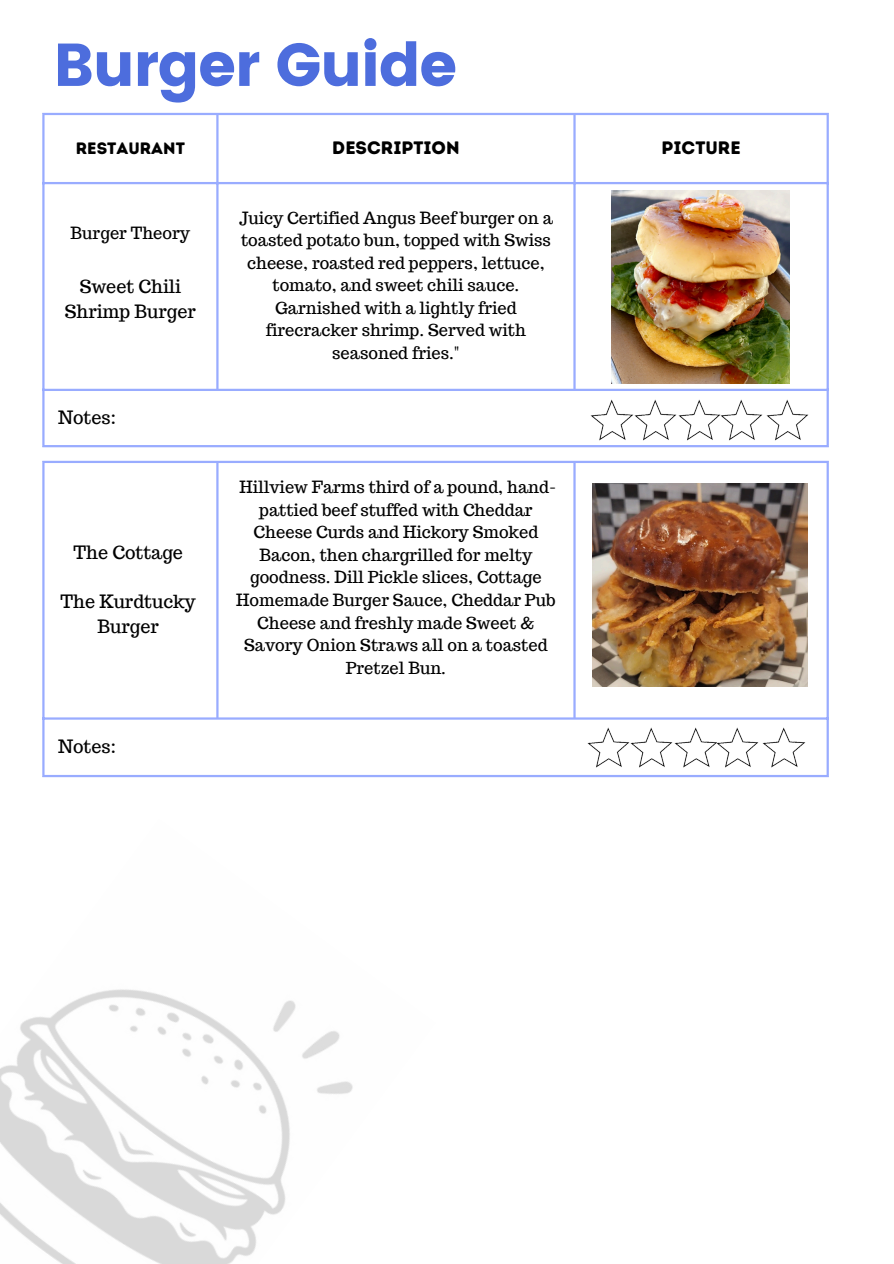
<style>
.page{position:relative;width:894px;height:1264px;background:#fff}
.page>*{position:absolute;margin:0;border:0;box-sizing:border-box;transform-origin:0 0}
.t1{font:60.3px "Poppins";letter-spacing:-.025em;color:#4d6ddd}
.t2{font:18px/24.8px "Trocchi";color:#000;text-align:center}
.t3{font:18px "Intro Rust Base";color:#000}
.t4{font:16.5px/22.5px "Trocchi";color:#000;text-align:center}
.t5{font:16.5px "Intro Rust Base";color:#000}
</style>
<div class="page">
<hr style="left:42px;top:115px;width:3px;height:330px;background:#99acff">
<hr style="left:216px;top:115px;width:2px;height:274px;background:#99acff">
<hr style="left:573px;top:115px;width:2px;height:274px;background:#99acff">
<hr style="left:826px;top:115px;width:2px;height:330px;background:#99acff">
<hr style="left:42px;top:113px;width:786px;height:2px;background:#99acff">
<hr style="left:42px;top:182px;width:786px;height:2px;background:#99acff">
<hr style="left:42px;top:389px;width:786px;height:2px;background:#99acff">
<hr style="left:42px;top:445px;width:786px;height:2px;background:#99acff">
<img style="left:0;top:989px;width:353px;height:274px">
<hr style="left:42px;top:463px;width:3px;height:312px;background:#99acff">
<hr style="left:216px;top:463px;width:2px;height:254px;background:#99acff">
<hr style="left:573px;top:463px;width:2px;height:254px;background:#99acff">
<hr style="left:826px;top:463px;width:2px;height:312px;background:#99acff">
<hr style="left:42px;top:461px;width:786px;height:2px;background:#99acff">
<hr style="left:42px;top:717px;width:786px;height:2px;background:#99acff">
<hr style="left:42px;top:775px;width:786px;height:2px;background:#99acff">
<img style="left:635px;top:399px;width:41px;height:42px">
<img style="left:676px;top:399px;width:42px;height:42px">
<img style="left:718px;top:399px;width:91px;height:42px">
<img style="left:590px;top:399px;width:45px;height:42px">
<img style="left:631px;top:727px;width:41px;height:41px">
<img style="left:672px;top:727px;width:42px;height:41px">
<img style="left:714px;top:727px;width:92px;height:41px">
<img style="left:587px;top:727px;width:44px;height:41px">
<img style="left:611px;top:191px;width:177px;height:192px">
<img style="left:592px;top:484px;width:215px;height:202px">
<p class="t1" style="left:53px;top:30px;width:405px">Burger Guide</p>
<h1 class="t5" style="left:76px;top:139px;width:111px">RESTAURANT</h1>
<p class="t3" style="left:332px;top:137px;width:129px">DESCRIPTION</p>
<p class="t3" style="left:661px;top:137px;width:81px">PICTURE</p>
<p class="t4" style="left:71px;top:222px;width:121px">Burger Theory</p>
<p class="t2" style="left:65px;top:274px;width:133px">Sweet Chili<br>Shrimp Burger</p>
<p class="t2" style="left:58px;top:404px;width:59px">Notes:</p>
<p class="t2" style="left:73px;top:539px;width:111px">The Cottage</p>
<p class="t2" style="left:61px;top:589px;width:137px">The Kurdtucky</p>
<p class="t2" style="left:97px;top:614px;width:63px">Burger</p>
<p class="t2" style="left:58px;top:734px;width:59px">Notes:</p>
<p class="t4" style="left:239px;top:206px;width:315px">Juicy Certified Angus Beef burger on a toasted potato bun, topped with Swiss cheese, roasted red peppers, lettuce, tomato, and sweet chili sauce.<br>Garnished with a lightly fried firecracker shrimp. Served with seasoned fries."</p>
<p class="t4" style="left:236px;top:476px;width:321px">Hillview Farms third of a pound, hand&shy;pattied beef stuffed with Cheddar<br>Cheese Curds and Hickory Smoked<br>Bacon, then chargrilled for melty goodness. Dill Pickle slices, Cottage<br>Homemade Burger Sauce, Cheddar Pub<br>Cheese and freshly made Sweet &amp;<br>Savory Onion Straws all on a toasted<br>Pretzel Bun.</p>
</div>
